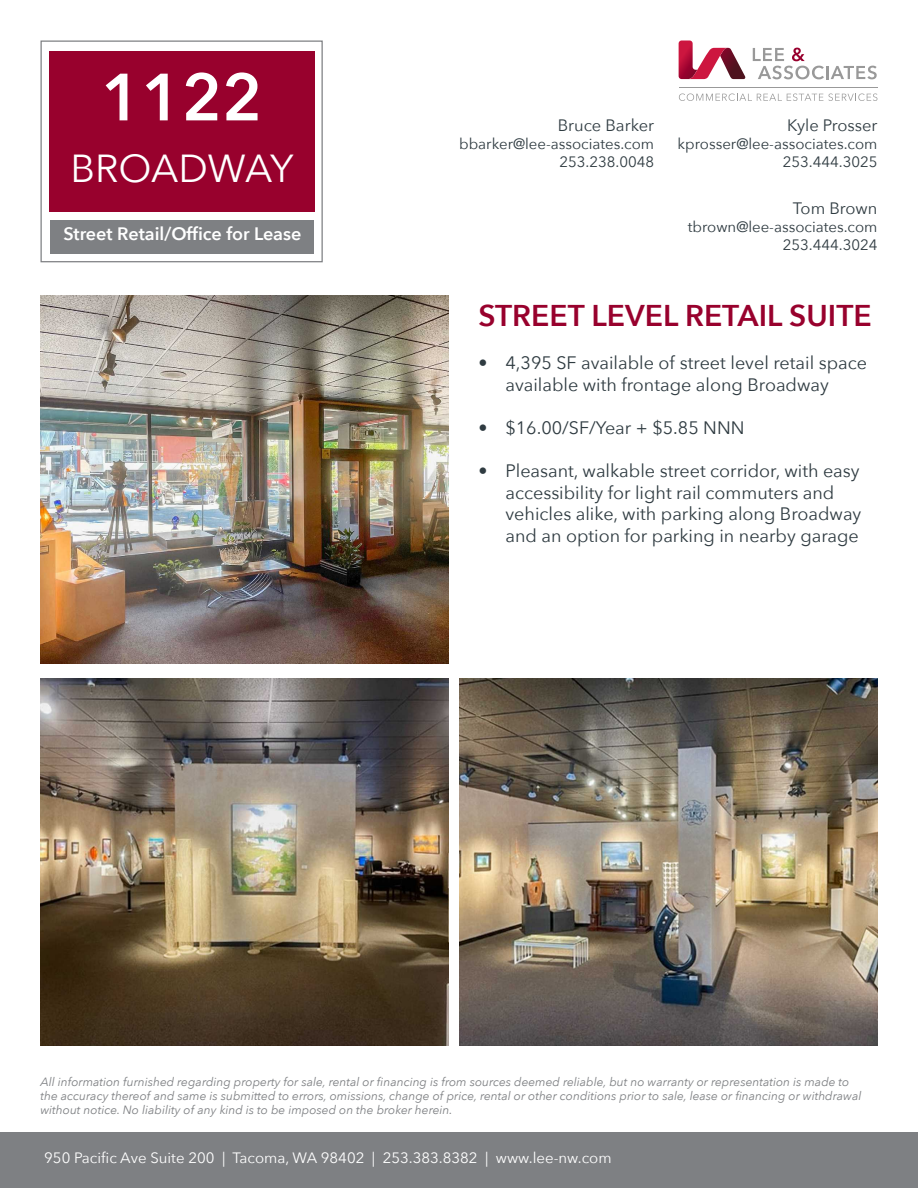
<style>
.page{position:relative;width:918px;height:1188px;background:#fff}
.page>*{position:absolute;margin:0;border:0;box-sizing:border-box;transform-origin:0 0}
.t1{font:600 66px "Avenir Next";color:#fff}
.t2{font:39px "Avenir Next";color:#fff}
.t3{font:600 30px "Avenir Next";color:#98012d}
.t4{font:18px/21.6px "Avenir Next";color:#2f3b41}
.t5{font:600 18px "Avenir Next";color:#fff}
.t6{font:16.5px "Avenir Next";color:#2f3b41}
.t7{font:15px "Avenir Next";color:#2f3b41}
.t8{font:15px "Avenir Next";color:#fff}
.t9{font:italic 12px/14.4px "Avenir Next";color:#7e8083}
</style>
<div class="page">
<div style="left:0;top:1132px;width:918px;height:56px;background:#7e8083"></div>
<svg style="left:753px;top:48px;width:124px;height:31px"></svg>
<svg style="left:679px;top:40px;width:67px;height:39px"></svg>
<svg style="left:679px;top:93px;width:198px;height:8px"></svg>
<hr style="left:679px;top:87px;width:199px;height:1px;background:#999">
<img style="left:40px;top:296px;width:408px;height:367px">
<img style="left:40px;top:678px;width:408px;height:367px">
<img style="left:459px;top:678px;width:419px;height:367px">
<div style="left:40px;top:41px;width:283px;height:221px;border:1px solid #7e8083"></div>
<div style="left:49px;top:51px;width:265px;height:161px;background:#98012d"></div>
<div style="left:50px;top:220px;width:264px;height:33px;background:#7e8083"></div>
<p class="t1" style="left:101px;top:41px;width:163px">1122</p>
<p class="t2" style="left:70px;top:135px;width:225px">BROADWAY</p>
<p class="t5" style="left:63px;top:219px;width:240px">Street Retail/Office for Lease</p>
<p class="t6" style="left:558px;top:111px;width:98px">Bruce Barker</p>
<p class="t7" style="left:459px;top:131px;width:197px">bbarker@lee-associates.com</p>
<p class="t7" style="left:559px;top:149px;width:96px">253.238.0048</p>
<p class="t6" style="left:787px;top:111px;width:92px">Kyle Prosser</p>
<p class="t7" style="left:678px;top:131px;width:201px">kprosser@lee-associates.com</p>
<p class="t7" style="left:783px;top:149px;width:96px">253.444.3025</p>
<p class="t6" style="left:793px;top:194px;width:86px">Tom Brown</p>
<p class="t7" style="left:688px;top:214px;width:191px">tbrown@lee-associates.com</p>
<p class="t7" style="left:783px;top:232px;width:96px">253.444.3024</p>
<p class="t3" style="left:478px;top:290px;width:395px">STREET LEVEL RETAIL SUITE</p>
<p class="t4" style="left:505px;top:351px;width:363px;text-indent:-27px">• 4,395 SF available of street level retail space available with frontage along Broadway</p>
<p class="t4" style="left:478px;top:416px;width:268px">• $16.00/SF/Year + $5.85 NNN</p>
<p class="t4" style="left:505px;top:459px;width:357px;text-indent:-27px">• Pleasant, walkable street corridor, with easy accessibility for light rail commuters and vehicles alike, with parking along Broadway and an option for parking in nearby garage</p>
<p class="t9" style="left:40px;top:1074px;width:822px">All information furnished regarding property for sale, rental or financing is from sources deemed reliable, but no warranty or representation is made to the accuracy thereof and same is submitted to errors, omissions, change of price, rental or other conditions prior to sale, lease or financing or withdrawal without notice. No liability of any kind is to be imposed on the broker herein.</p>
<p class="t8" style="left:44px;top:1145px;width:569px">950 Pacific Ave Suite 200 | Tacoma, WA 98402 | 253.383.8382 | www.lee-nw.com</p>
</div>
